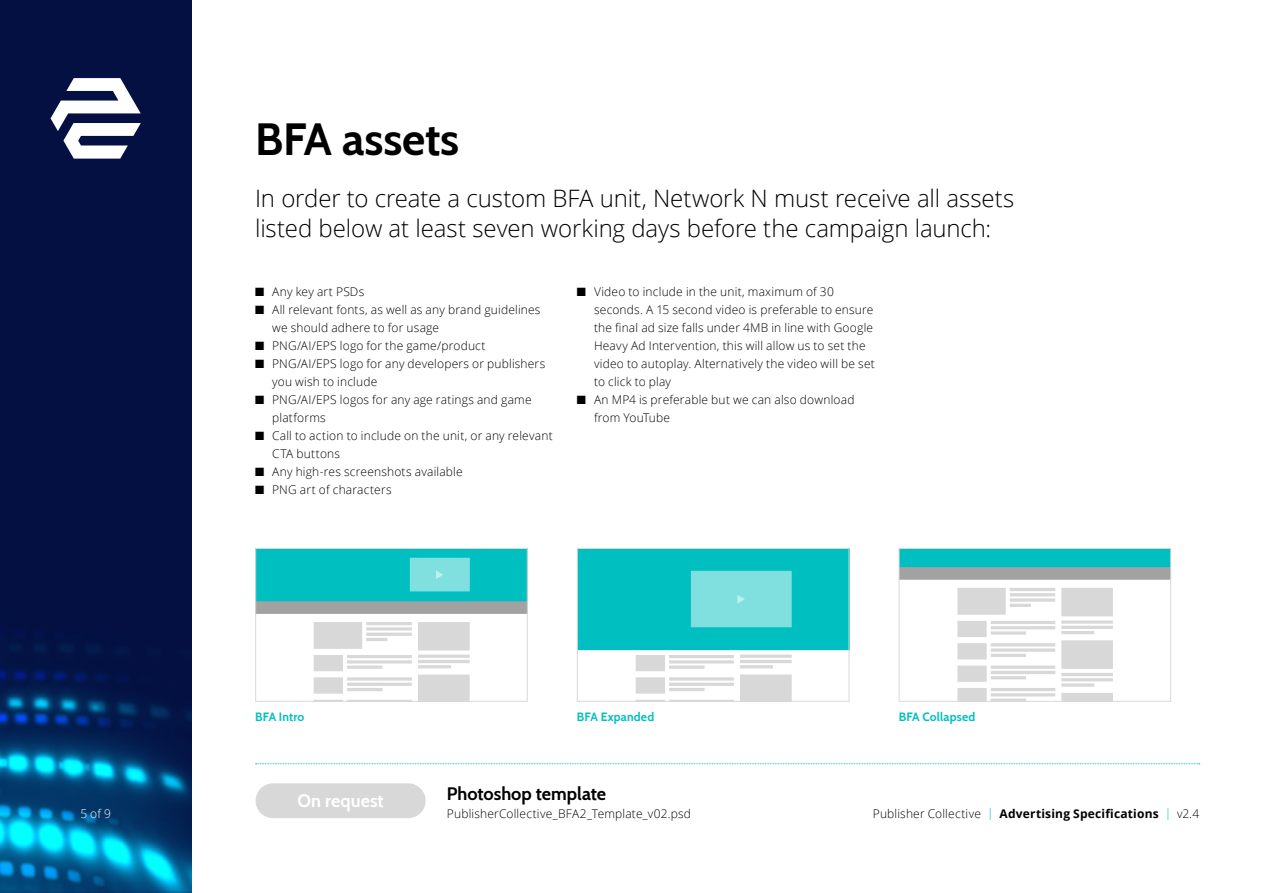
<style>
.page{position:relative;width:1263px;height:893px;background:#fff}
.page>*{position:absolute;margin:0;border:0;box-sizing:border-box;transform-origin:0 0}
.t1{font:700 45px "Cabin";letter-spacing:-.005em;color:#000}
.t2{font:300 24px/30px "Open Sans";letter-spacing:-.005em;color:#000}
.t3{font:700 18px "Cabin";color:#000}
.t4{font:700 18px "Cabin";color:#fff}
.t5{font:300 12px/18px "Open Sans";letter-spacing:.015em;color:#000}
.t6{font:700 12px "Open Sans";letter-spacing:.02em;color:#000}
.t7{font:700 12px "Cabin";letter-spacing:.015em;color:#00bfc0}
.t8{font:300 12px "Open Sans";color:#fff}
.s1{font-weight:300}
.s2{font-weight:300;color:#00bfc0}
</style>
<div class="page">
<div style="left:0;top:0;width:191px;height:893px;background:#031041"></div>
<img style="left:0;top:117px;width:191px;height:776px">
<svg style="left:51px;top:78px;width:90px;height:81px"></svg>
<img style="left:257px;top:550px;width:269px;height:150px">
<div style="left:255px;top:548px;width:273px;height:154px;border:1px solid #d8d8d8"></div>
<img style="left:579px;top:550px;width:268px;height:150px">
<div style="left:577px;top:548px;width:272px;height:154px;border:1px solid #d8d8d8"></div>
<img style="left:901px;top:550px;width:268px;height:150px">
<div style="left:899px;top:548px;width:272px;height:154px;border:1px solid #d8d8d8"></div>
<div style="left:256px;top:783px;width:170px;height:35px;background:#d8d8d8;border-radius:17px"></div>
<svg style="left:255px;top:763px;width:945px;height:1px"></svg>
<h1 class="t1" style="left:255px;top:104px;width:206px">BFA assets</h1>
<h2 class="t2" style="left:255px;top:182px;width:761px">In order to create a custom BFA unit, Network N must receive all assets listed below at least seven working days before the campaign launch:</h2>
<p class="t5" style="left:255px;top:282px;width:111px">■ Any key art PSDs</p>
<p class="t5" style="left:272px;top:300px;width:270px;text-indent:-17px">■ All relevant fonts, as well as any brand guidelines we should adhere to for usage</p>
<p class="t5" style="left:255px;top:336px;width:232px">■ PNG/AI/EPS logo for the game/product</p>
<p class="t5" style="left:272px;top:354px;width:275px;text-indent:-17px">■ PNG/AI/EPS logo for any developers or publishers you wish to include</p>
<p class="t5" style="left:272px;top:390px;width:261px;text-indent:-17px">■ PNG/AI/EPS logos for any age ratings and game platforms</p>
<p class="t5" style="left:272px;top:426px;width:282px;text-indent:-17px">■ Call to action to include on the unit, or any relevant<br>CTA buttons</p>
<p class="t5" style="left:255px;top:462px;width:209px">■ Any high-res screenshots available</p>
<p class="t5" style="left:255px;top:480px;width:138px">■ PNG art of characters</p>
<p class="t5" style="left:594px;top:282px;width:282px;text-indent:-17px">■ Video to include in the unit, maximum of 30 seconds. A 15 second video is preferable to ensure the final ad size falls under 4MB in line with Google Heavy Ad Intervention, this will allow us to set the video to autoplay. Alternatively the video will be set to click to play</p>
<p class="t5" style="left:594px;top:390px;width:262px;text-indent:-17px">■ An MP4 is preferable but we can also download from YouTube</p>
<p class="t7" style="left:255px;top:708px;width:51px">BFA Intro</p>
<p class="t7" style="left:577px;top:708px;width:79px">BFA Expanded</p>
<p class="t7" style="left:899px;top:708px;width:78px">BFA Collapsed</p>
<h3 class="t3" style="left:447px;top:780px;width:161px">Photoshop template</h3>
<p class="t5" style="left:447px;top:804px;width:246px">PublisherCollective_BFA2_Template_v02.psd</p>
<h3 class="t4" style="left:297px;top:787px;width:88px">On request</h3>
<p class="t8" style="left:80px;top:806px;width:32px">5 of 9</p>
<p class="t6" style="left:873px;top:805px;width:328px"><span class="s1">Publisher Collective</span> <span class="s2">|</span> Advertising Specifications <span class="s2">|</span> <span class="s1">v2.4</span></p>
</div>
